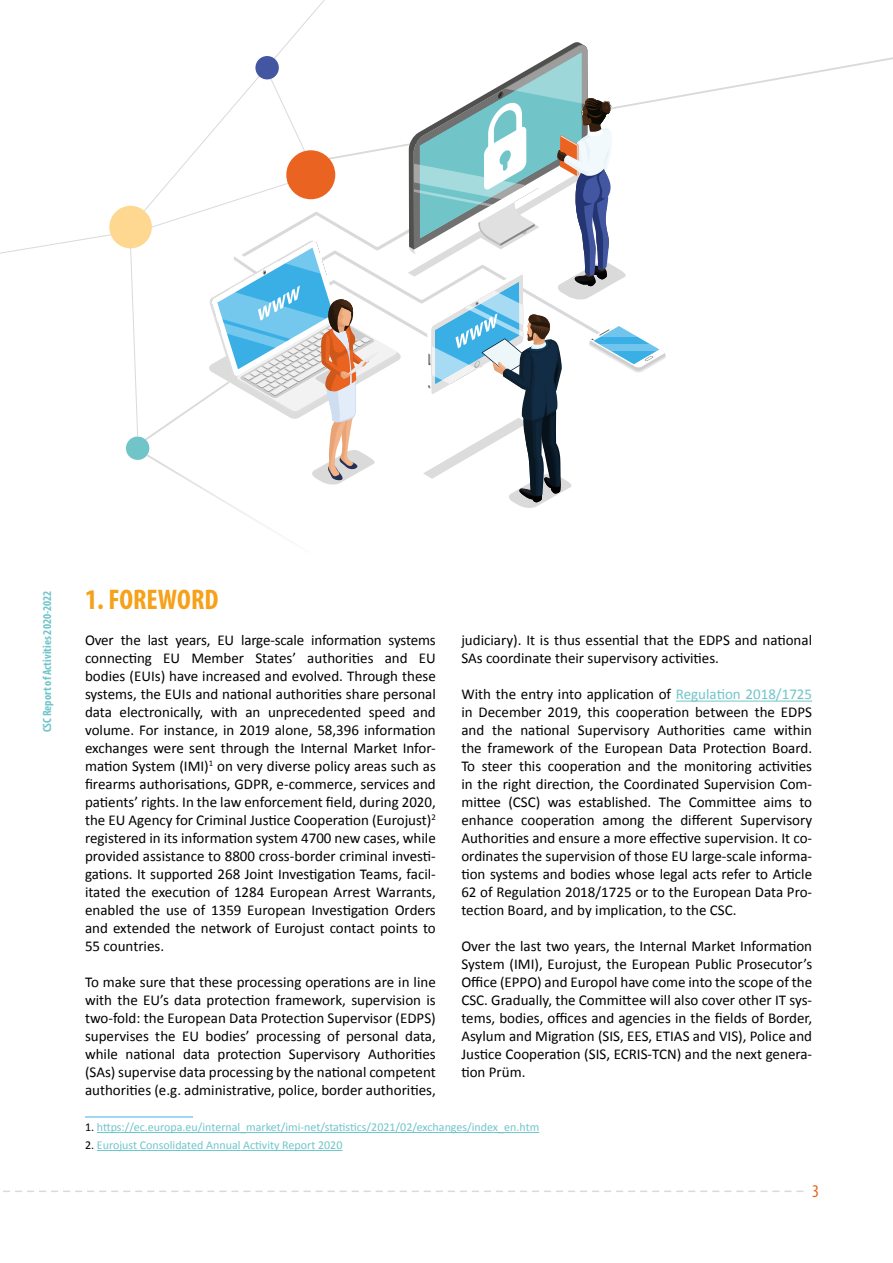
<style>
.page{position:relative;width:893px;height:1263px;background:#fff}
.page>*{position:absolute;margin:0;border:0;box-sizing:border-box;transform-origin:0 0}
.t1{font:700 condensed 28.5px "Myriad Pro";color:#f6a119}
.t2{font:condensed 18px "Myriad Pro";color:#eb6221}
.t3{font:15px/18px "Calibri";color:#000;text-align:justify}
.t4{font:12px "Calibri";color:#70c5ca}
.t5{font:700 condensed 12px "Myriad Pro";color:#70c5ca}
.s1{color:#70c5ca}
.s2{color:#000}
</style>
<div class="page">
<svg style="left:3px;top:1190px;width:800px;height:2px"></svg>
<hr style="left:85px;top:1117px;width:108px;height:1px;background:#40b0e5">
<hr style="left:97px;top:1132px;width:442px;height:1px;background:#70c5ca">
<hr style="left:97px;top:1150px;width:245px;height:1px;background:#70c5ca">
<hr style="left:676px;top:701px;width:136px;height:1px;background:#70c5ca">
<svg style="left:666px;top:57px;width:227px;height:43px"></svg>
<div style="left:126px;top:436px;width:23px;height:24px;background:#71c5c9;border-radius:50%"></div>
<div style="left:109px;top:206px;width:43px;height:42px;background:#fed891;border-radius:50%"></div>
<svg style="left:0;top:234px;width:112px;height:20px"></svg>
<svg style="left:130px;top:0;width:536px;height:530px"></svg>
<p class="t5" style="left:40px;top:732px;width:143px;rotate:-90deg">CSC Report of Activities 2020-2022</p>
<h1 class="t1" style="left:85px;top:582px;width:135px">1. FOREWORD</h1>
<p class="t3" style="left:461px;top:631px;width:352px">judiciary). It is thus essential that the EDPS and national<br>SAs coordinate their supervisory activities.</p>
<p class="t3" style="left:461px;top:685px;width:352px">With the entry into application of <span class="s1">Regulation 2018/1725 </span>in December 2019, this cooperation between the EDPS and the national Supervisory Authorities came within the framework of the European Data Protection Board.<br>To steer this cooperation and the monitoring activities in the right direction, the Coordinated Supervision Com&shy;mittee (CSC) was established. The Committee aims to enhance cooperation among the different Supervisory Authorities and ensure a more effective supervision. It co&shy;ordinates the supervision of those EU large-scale informa&shy;tion systems and bodies whose legal acts refer to Article 62 of Regulation 2018/1725 or to the European Data Pro&shy;tection Board, and by implication, to the CSC.</p>
<p class="t3" style="left:461px;top:937px;width:352px">Over the last two years, the Internal Market Information System (IMI), Eurojust, the European Public Prosecutor’s Office (EPPO) and Europol have come into the scope of the CSC. Gradually, the Committee will also cover other IT sys&shy;tems, bodies, offices and agencies in the fields of Border, Asylum and Migration (SIS, EES, ETIAS and VIS), Police and Justice Cooperation (SIS, ECRIS-TCN) and the next genera&shy;tion Prüm.</p>
<p class="t3" style="left:85px;top:631px;width:352px">Over the last years, EU large-scale information systems connecting EU Member States’ authorities and EU bodies (EUIs) have increased and evolved. Through these systems, the EUIs and national authorities share personal data electronically, with an unprecedented speed and volume. For instance, in 2019 alone, 58,396 information exchanges were sent through the Internal Market Infor&shy;mation System (IMI)<sup>1</sup> on very diverse policy areas such as firearms authorisations, GDPR, e-commerce, services and patients’ rights. In the law enforcement field, during 2020, the EU Agency for Criminal Justice Cooperation (Eurojust)<sup>2 </sup>registered in its information system 4700 new cases, while provided assistance to 8800 cross-border criminal investi&shy;gations. It supported 268 Joint Investigation Teams, facil&shy;itated the execution of 1284 European Arrest Warrants, enabled the use of 1359 European Investigation Orders and extended the network of Eurojust contact points to 55 countries.</p>
<p class="t3" style="left:85px;top:973px;width:352px">To make sure that these processing operations are in line with the EU’s data protection framework, supervision is two-fold: the European Data Protection Supervisor (EDPS) supervises the EU bodies’ processing of personal data, while national data protection Supervisory Authorities (SAs) supervise data processing by the national competent authorities (e.g. administrative, police, border authorities,</p>
<p class="t4" style="left:85px;top:1119px;width:456px"><span class="s2">1.</span> https://ec.europa.eu/internal_market/imi-net/statistics/2021/02/exchanges/index_en.htm</p>
<p class="t4" style="left:85px;top:1137px;width:259px"><span class="s2">2.</span> Eurojust Consolidated Annual Activity Report 2020</p>
<p class="t2" style="left:812px;top:1180px;width:8px">3</p>
</div>
